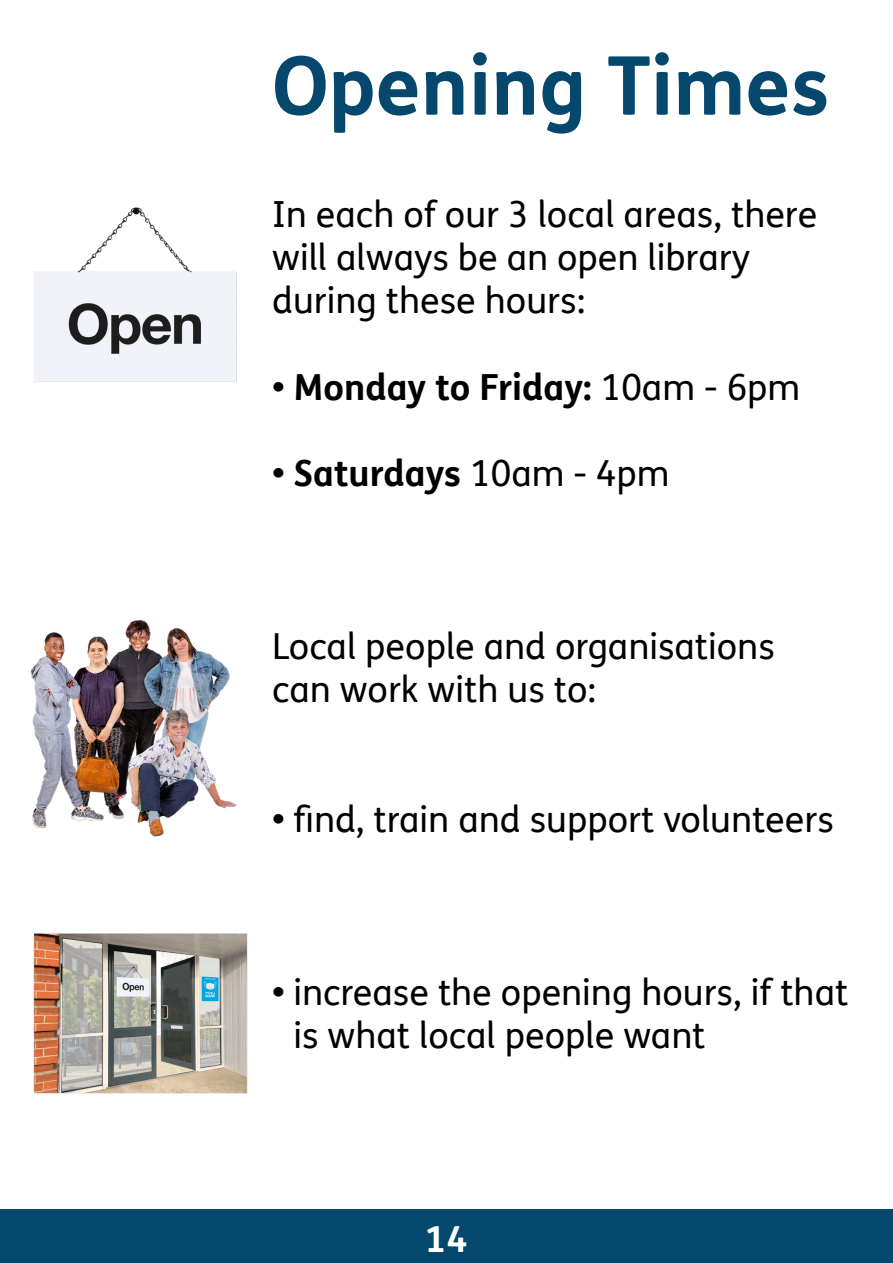
<style>
.page{position:relative;width:893px;height:1263px;background:#fff}
.page>*{position:absolute;margin:0;border:0;box-sizing:border-box;transform-origin:0 0}
.t1{font:700 81px "FS Me Pro";color:#05476d}
.t2{font:36px/43.2px "FS Me Pro";color:#000}
.t3{font:700 36px "FS Me Pro";color:#000}
.t4{font:700 36px "FS Me Pro";color:#fff}
.s1{font-weight:400}
.s2{font-weight:700}
</style>
<div class="page">
<div style="left:0;top:1209px;width:893px;height:54px;background:#05476d"></div>
<img style="left:33px;top:207px;width:204px;height:175px">
<img style="left:30px;top:620px;width:207px;height:217px">
<img style="left:33px;top:933px;width:215px;height:161px">
<p class="t1" style="left:272px;top:23px;width:559px">Opening Times</p>
<p class="t2" style="left:272px;top:192px;width:547px">In each of our 3 local areas, there will always be an open library during these hours:</p>
<p class="t3" style="left:272px;top:359px;width:530px">• Monday to Friday: <span class="s1">10am - 6pm</span></p>
<p class="t3" style="left:272px;top:445px;width:399px">• Saturdays <span class="s1">10am - 4pm</span></p>
<p class="t2" style="left:272px;top:624px;width:504px">Local people and organisations can work with us to:</p>
<p class="t2" style="left:272px;top:797px;width:563px"><span class="s2">•</span> find, train and support volunteers</p>
<p class="t2" style="left:293px;top:970px;width:556px;text-indent:-21px"><span class="s2">•</span> increase the opening hours, if that is what local people want</p>
<p class="t4" style="left:425px;top:1211px;width:44px">14</p>
</div>
